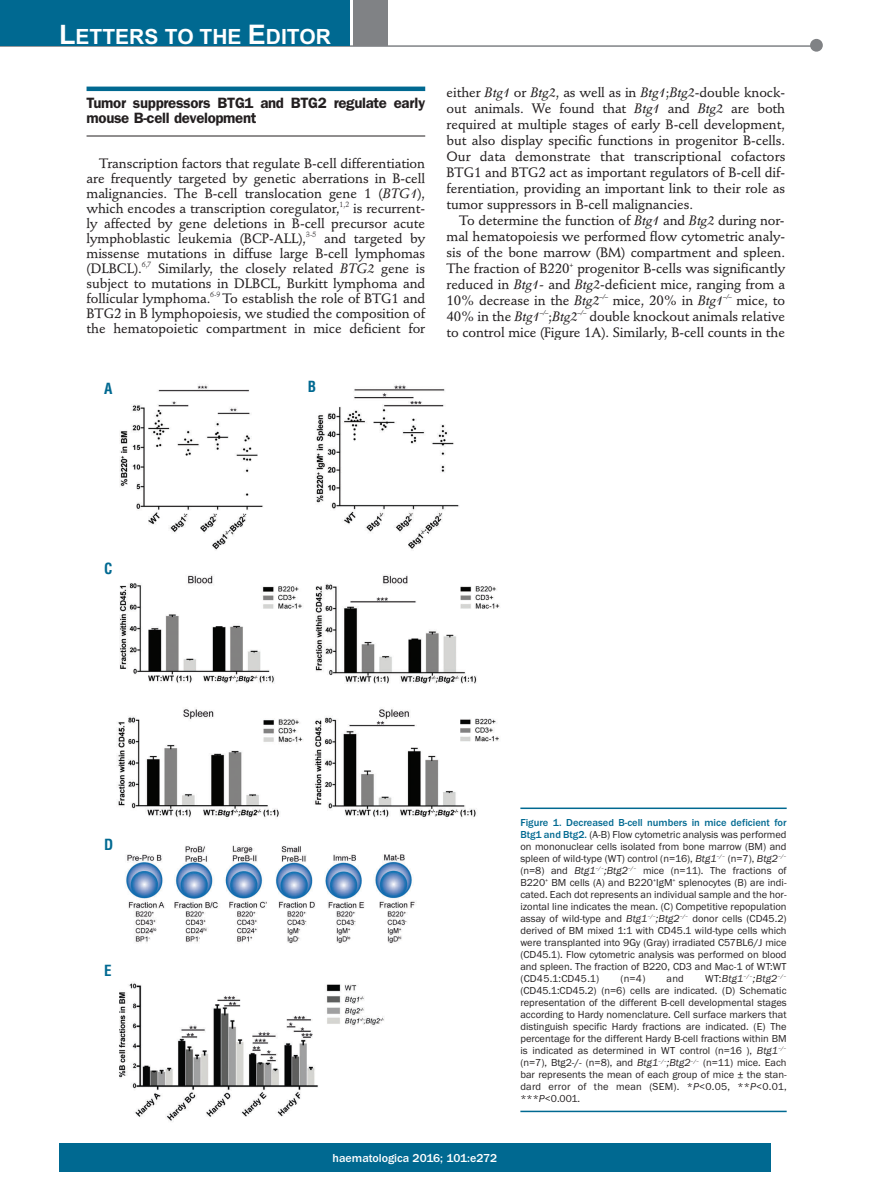
<style>
.page{position:relative;width:893px;height:1191px;background:#fff}
.page>*{position:absolute;margin:0;border:0;box-sizing:border-box;transform-origin:0 0}
.t1{font:700 21px "Arial";color:#fff}
.t2{font:600 15px/15px "Franklin Gothic";letter-spacing:-.02em;color:#231f20}
.t3{font:700 condensed 15px "Helvetica";color:#006991}
.t4{font:500 13.5px/15px "Stempel Schneidler";letter-spacing:-.005em;color:#231f20;text-align:justify}
.t5{font:500 12px "Franklin Gothic";color:#fff}
.t6{font:10.5px/12px "Franklin Gothic";color:#231f20;text-align:justify}
.s1{font-size:27px}
.s2{font-family:"Stempel Schneidler Med";font-weight:400;font-style:italic}
.s3{font-weight:500;color:#006991}
.s4{font-style:italic}
</style>
<div class="page">
<hr style="left:87px;top:87px;width:338px;height:4px;background:#006991">
<hr style="left:87px;top:136px;width:338px;height:1px;background:#231f20">
<div style="left:59px;top:1143px;width:712px;height:28px;background:#006991"></div>
<hr style="left:0;top:45px;width:820px;height:2px;background:#808285">
<div style="left:810px;top:39px;width:13px;height:13px;background:#808285;border-radius:50%"></div>
<div style="left:354px;top:0;width:34px;height:45px;background:#808285"></div>
<div style="left:0;top:0;width:350px;height:45px;background:#006991"></div>
<img style="left:118px;top:384px;width:382px;height:737px">
<hr style="left:520px;top:807px;width:267px;height:2px;background:#006991">
<hr style="left:520px;top:1110px;width:267px;height:2px;background:#006991">
<h1 class="t1" style="left:59px;top:25px;width:273px"><span class="s1">L</span>ETTERS TO THE <span class="s1">E</span>DITOR</h1>
<p class="t2" style="left:87px;top:97px;width:340px">Tumor suppressors BTG1 and BTG2 regulate early mouse B-cell development</p>
<p class="t4" style="left:87px;top:157px;width:340px;text-indent:13px">Transcription factors that regulate B-cell differentiation are frequently targeted by genetic aberrations in B-cell malignancies. The B-cell translocation gene 1 (<span class="s2">BTG1</span>), which encodes a transcription coregulator,<sup>1,2</sup> is recurrent&shy;ly affected by gene deletions in B-cell precursor acute lymphoblastic leukemia (BCP-ALL),<sup>3-5</sup> and targeted by missense mutations in diffuse large B-cell lymphomas (DLBCL).<sup>6,7</sup> Similarly, the closely related <span class="s2">BTG2</span> gene is subject to mutations in DLBCL, Burkitt lymphoma and follicular lymphoma.<sup>6-9</sup> To establish the role of BTG1 and BTG2 in B lymphopoiesis, we studied the composition of the hematopoietic compartment in mice deficient for</p>
<p class="t3" style="left:104px;top:379px;width:10px">A</p>
<p class="t3" style="left:308px;top:378px;width:10px">B</p>
<p class="t4" style="left:446px;top:85px;width:340px;line-height:16px">either <span class="s2">Btg1</span> or <span class="s2">Btg2</span>, as well as in <span class="s2">Btg1</span>;<span class="s2">Btg2</span>-double knock&shy;out animals. We found that <span class="s2">Btg1</span> and <span class="s2">Btg2</span> are both required at multiple stages of early B-cell development, but also display specific functions in progenitor B-cells.<br>Our data demonstrate that transcriptional cofactors BTG1 and BTG2 act as important regulators of B-cell dif&shy;ferentiation, providing an important link to their role as tumor suppressors in B-cell malignancies.</p>
<p class="t4" style="left:446px;top:213px;width:340px;line-height:15.9px;text-indent:13px">To determine the function of <span class="s2">Btg1</span> and <span class="s2">Btg2</span> during nor&shy;mal hematopoiesis we performed flow cytometric analy&shy;sis of the bone marrow (BM) compartment and spleen.<br>The fraction of B220<sup>+</sup> progenitor B-cells was significantly reduced in <span class="s2">Btg1-</span> and <span class="s2">Btg2</span>-deficient mice, ranging from a 10% decrease in the <span class="s2">Btg2</span><sup>–/–</sup> mice, 20% in <span class="s2">Btg1</span><sup>–/–</sup> mice, to 40% in the <span class="s2">Btg1</span><sup>–/–</sup>;<span class="s2">Btg2</span><sup>–/–</sup> double knockout animals relative to control mice (Figure 1A). Similarly, B-cell counts in the</p>
<p class="t3" style="left:104px;top:559px;width:10px">C</p>
<p class="t3" style="left:104px;top:835px;width:11px">D</p>
<p class="t3" style="left:104px;top:961px;width:9px">E</p>
<p class="t6" style="left:520px;top:816px;width:268px"><span class="s3">Figure 1. Decreased B-cell numbers in mice deficient for Btg1 and Btg2.</span> (A-B) Flow cytometric analysis was performed on mononuclear cells isolated from bone marrow (BM) and spleen of wild-type (WT) control (n=16), <span class="s4">Btg1</span><sup>–/–</sup> (n=7), <span class="s4">Btg2</span><sup>–/– </sup>(n=8) and <span class="s4">Btg1</span><sup>–/–</sup><span class="s4">;Btg2</span><sup>–/–</sup> mice (n=11). The fractions of B220<sup>+</sup> BM cells (A) and B220<sup>+</sup>IgM<sup>+</sup> splenocytes (B) are indi&shy;cated. Each dot represents an individual sample and the hor&shy;izontal line indicates the mean. (C) Competitive repopulation assay of wild-type and <span class="s4">Btg1</span><sup>–/–</sup><span class="s4">;Btg2</span><sup>–/–</sup> donor cells (CD45.2) derived of BM mixed 1:1 with CD45.1 wild-type cells which were transplanted into 9Gy (Gray) irradiated C57BL6/J mice (CD45.1). Flow cytometric analysis was performed on blood and spleen. The fraction of B220, CD3 and Mac-1 of WT:WT (CD45.1:CD45.1)</p>
<p class="t6" style="left:520px;top:972px;width:268px;text-indent:185px">WT:<span class="s4">Btg1</span><sup>–/–</sup><span class="s4">;Btg2</span><sup>–/– </sup>(CD45.1:CD45.2) (n=6) cells are indicated. (D) Schematic representation of the different B-cell developmental stages according to Hardy nomenclature. Cell surface markers that distinguish specific Hardy fractions are indicated. (E) The percentage for the different Hardy B-cell fractions within BM is indicated as determined in WT control (n=16 ), <span class="s4">Btg1</span><sup>–/– </sup>(n=7), Btg2-/- (n=8), and <span class="s4">Btg1</span><sup>–/–</sup><span class="s4">;Btg2</span><sup>–/–</sup> (n=11) mice. Each bar represents the mean of each group of mice ± the stan&shy;dard error of the mean (SEM). *<span class="s4">P</span>&lt;0.05, **<span class="s4">P</span>&lt;0.01, ***<span class="s4">P</span>&lt;0.001.</p>
<p class="t6" style="left:620px;top:972px;width:26px">(n=4)</p>
<p class="t6" style="left:667px;top:972px;width:19px">and</p>
<p class="t5" style="left:333px;top:1150px;width:166px">haematologica 2016; 101:e272</p>
</div>
